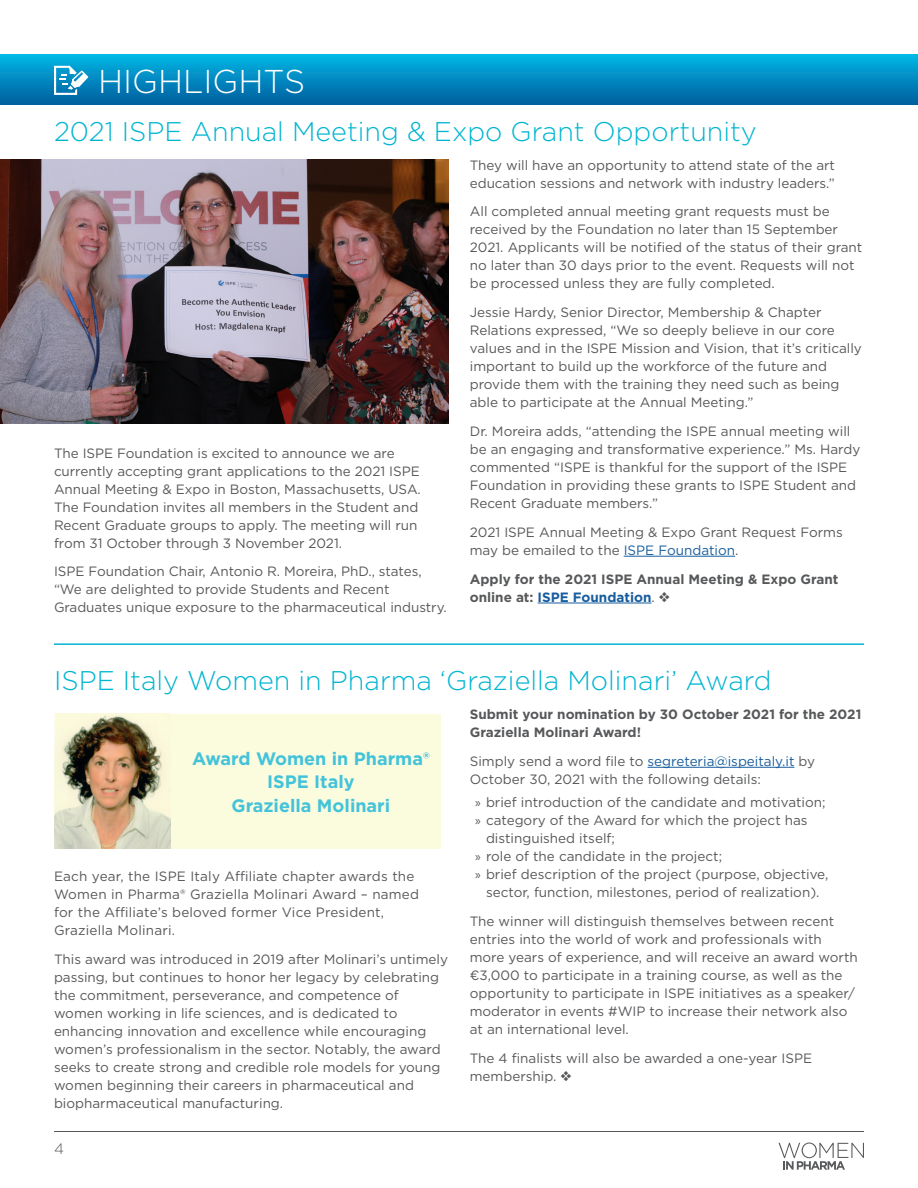
<style>
.page{position:relative;width:918px;height:1188px;background:#fff}
.page>*{position:absolute;margin:0;border:0;box-sizing:border-box;transform-origin:0 0}
.t1{font:300 33px "Gotham";color:#fff}
.t2{font:300 27px "Gotham";color:#00b5d1}
.t3{font:700 18px/23.4px "Gotham";color:#43c3da;text-align:center}
.t4{font:300 15px "Gotham";color:#57585a}
.t5{font:13.5px/18px "Gotham";color:#57585a}
.t6{font:700 13.5px/18px "Gotham";color:#57585a}
.s1{color:#175d9e}
.s2{font-weight:400}
.s3{font-family:"Myriad Pro"}
</style>
<div class="page">
<hr style="left:54px;top:1131px;width:810px;height:1px;background:#57585a">
<div style="left:0;top:54px;width:918px;height:51px;background:linear-gradient(to bottom,#01b8e6,#005d9d)"></div>
<svg style="left:54px;top:66px;width:34px;height:29px"></svg>
<hr style="left:624px;top:556px;width:111px;height:1px;background:#175d9e">
<hr style="left:538px;top:603px;width:113px;height:1px;background:#175d9e">
<hr style="left:648px;top:767px;width:146px;height:1px;background:#175d9e">
<svg style="left:779px;top:1143px;width:85px;height:27px"></svg>
<img style="left:0;top:160px;width:448px;height:263px">
<hr style="left:54px;top:643px;width:810px;height:2px;background:#00b5d1">
<img style="left:54px;top:714px;width:117px;height:135px">
<div style="left:171px;top:714px;width:269px;height:135px;background:#fbfbde"></div>
<h1 class="t1" style="left:98px;top:60px;width:209px">HIGHLIGHTS</h1>
<h2 class="t2" style="left:54px;top:114px;width:704px">2021 ISPE Annual Meeting &amp; Expo Grant Opportunity</h2>
<p class="t5" style="left:54px;top:444px;width:368px">The ISPE Foundation is excited to announce we are currently accepting grant applications to the 2021 ISPE Annual Meeting &amp; Expo in Boston, Massachusetts, USA.<br>The Foundation invites all members in the Student and Recent Graduate groups to apply. The meeting will run from 31 October through 3 November 2021.</p>
<p class="t5" style="left:54px;top:562px;width:394px">ISPE Foundation Chair, Antonio R. Moreira, PhD., states, “We are delighted to provide Students and Recent<br>Graduates unique exposure to the pharmaceutical industry.</p>
<p class="t5" style="left:470px;top:156px;width:367px">They will have an opportunity to attend state of the art education sessions and network with industry leaders.”</p>
<p class="t5" style="left:470px;top:202px;width:394px">All completed annual meeting grant requests must be received by the Foundation no later than 15 September 2021. Applicants will be notified of the status of their grant no later than 30 days prior to the event. Requests will not be processed unless they are fully completed.</p>
<p class="t5" style="left:470px;top:303px;width:394px">Jessie Hardy, Senior Director, Membership &amp; Chapter Relations expressed, “We so deeply believe in our core values and in the ISPE Mission and Vision, that it’s critically important to build up the workforce of the future and provide them with the training they need such as being able to participate at the Annual Meeting.”</p>
<p class="t5" style="left:470px;top:422px;width:392px">Dr. Moreira adds, “attending the ISPE annual meeting will be an engaging and transformative experience.” Ms. Hardy commented “ISPE is thankful for the support of the ISPE Foundation in providing these grants to ISPE Student and Recent Graduate members.”</p>
<p class="t5" style="left:470px;top:523px;width:374px">2021 ISPE Annual Meeting &amp; Expo Grant Request Forms may be emailed to the <span class="s1">ISPE Foundation</span>.</p>
<p class="t6" style="left:470px;top:570px;width:370px">Apply for the 2021 ISPE Annual Meeting &amp; Expo Grant online at: <span class="s1">ISPE Foundation</span><span class="s2">.</span> ❖</p>
<h2 class="t2" style="left:54px;top:664px;width:719px">ISPE Italy Women in Pharma ‘Graziella Molinari’ Award</h2>
<h3 class="t3" style="left:192px;top:747px;width:239px">Award Women in Pharma®<br>ISPE Italy<br>Graziella Molinari</h3>
<p class="t5" style="left:54px;top:867px;width:367px">Each year, the ISPE Italy Affiliate chapter awards the Women in Pharma® Graziella Molinari Award – named for the Affiliate’s beloved former Vice President, Graziella Molinari.</p>
<p class="t5" style="left:54px;top:950px;width:396px">This award was introduced in 2019 after Molinari’s untimely passing, but continues to honor her legacy by celebrating the commitment, perseverance, and competence of women working in life sciences, and is dedicated to enhancing innovation and excellence while encouraging women’s professionalism in the sector. Notably, the award seeks to create strong and credible role models for young women beginning their careers in pharmaceutical and biopharmaceutical manufacturing.</p>
<p class="t4" style="left:54px;top:1140px;width:11px">4</p>
<p class="t6" style="left:470px;top:705px;width:393px">Submit your nomination by 30 October 2021 for the 2021<br>Graziella Molinari Award!</p>
<p class="t5" style="left:470px;top:752px;width:347px">Simply send a word file to <span class="s1">segreteria@ispeitaly.it</span> by<br>October 30, 2021 with the following details:</p>
<p class="t5" style="left:475px;top:793px;width:352px"><span class="s3">»</span> brief introduction of the candidate and motivation;</p>
<p class="t5" style="left:475px;top:811px;width:334px"><span class="s3">»</span> category of the Award for which the project has</p>
<p class="t5" style="left:486px;top:829px;width:130px">distinguished itself;</p>
<p class="t5" style="left:475px;top:847px;width:248px"><span class="s3">»</span> role of the candidate in the project;</p>
<p class="t5" style="left:475px;top:865px;width:355px"><span class="s3">»</span> brief description of the project (purpose, objective,</p>
<p class="t5" style="left:486px;top:883px;width:335px">sector, function, milestones, period of realization).</p>
<p class="t5" style="left:470px;top:912px;width:389px">The winner will distinguish themselves between recent entries into the world of work and professionals with more years of experience, and will receive an award worth €3,000 to participate in a training course, as well as the opportunity to participate in ISPE initiatives as a speaker/ moderator in events #WIP to increase their network also at an international level.</p>
<p class="t5" style="left:470px;top:1049px;width:344px">The 4 finalists will also be awarded a one-year ISPE membership. ❖</p>
</div>
